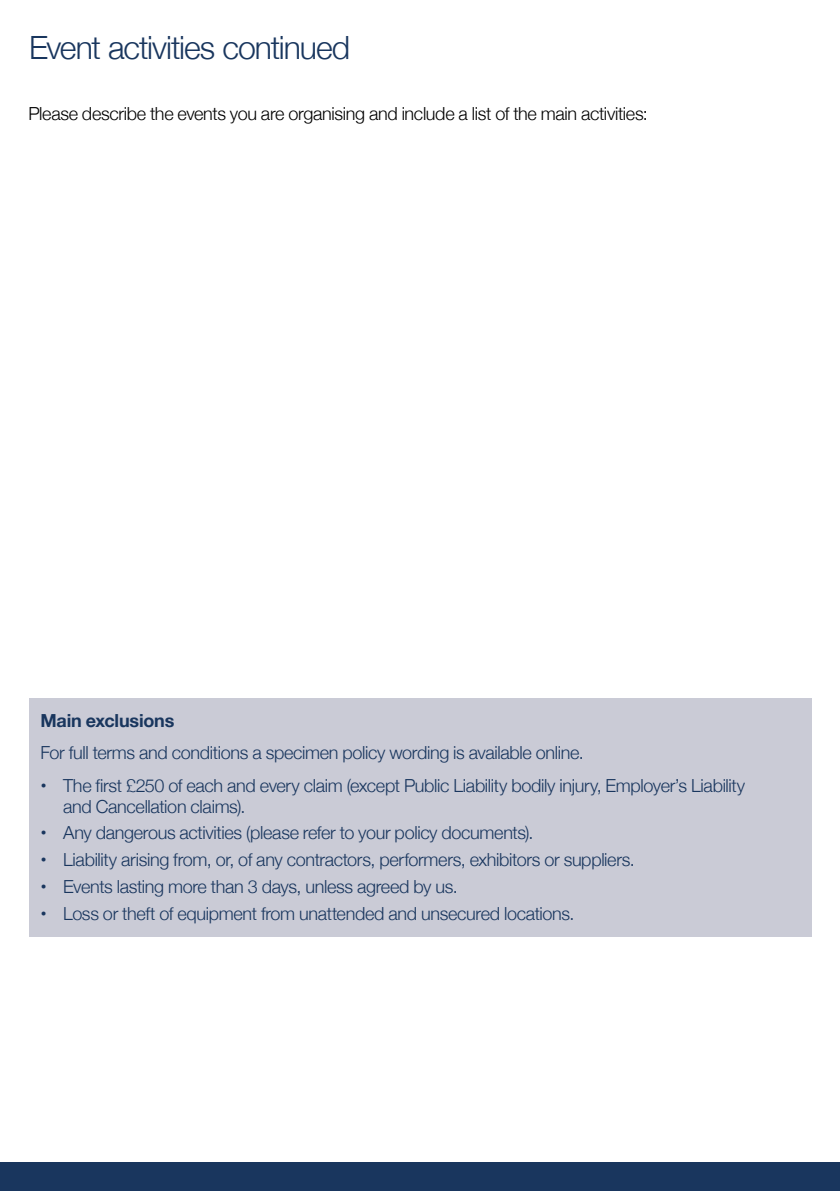
<style>
.page{position:relative;width:840px;height:1191px;background:#fff}
.page>*{position:absolute;margin:0;border:0;box-sizing:border-box;transform-origin:0 0}
.t1{font:300 32px "Helvetica Neue";letter-spacing:-.035em;color:#19365e}
.t2{font:300 18px/21px "Helvetica Neue";letter-spacing:-.02em;color:#19365e}
.t3{font:300 18px "Helvetica Neue";letter-spacing:-.02em;color:#000}
.t4{font:700 18px "Helvetica Neue";letter-spacing:-.01em;color:#19365e}
.s1{font-weight:700}
</style>
<div class="page">
<div style="left:0;top:1162px;width:839px;height:29px;background:#19365e"></div>
<div style="left:29px;top:698px;width:782px;height:238px;background:#cacbd6"></div>
<h1 class="t1" style="left:29px;top:22px;width:322px">Event activities continued</h1>
<p class="t3" style="left:28px;top:99px;width:620px">Please describe the events you are organising and include a list of the main activities:</p>
<p class="t4" style="left:40px;top:706px;width:135px">Main exclusions</p>
<p class="t2" style="left:40px;top:741px;width:544px">For full terms and conditions a specimen policy wording is available online.</p>
<p class="t2" style="left:63px;top:773px;width:683px;text-indent:-23px"><span class="s1">•</span> The first £250 of each and every claim (except Public Liability bodily injury, Employer’s Liability and Cancellation claims).</p>
<p class="t2" style="left:40px;top:821px;width:494px"><span class="s1">•</span> Any dangerous activities (please refer to your policy documents).</p>
<p class="t2" style="left:40px;top:848px;width:595px"><span class="s1">•</span> Liability arising from, or, of any contractors, performers, exhibitors or suppliers.</p>
<p class="t2" style="left:40px;top:874px;width:418px"><span class="s1">•</span> Events lasting more than 3 days, unless agreed by us.</p>
<p class="t2" style="left:40px;top:901px;width:535px"><span class="s1">•</span> Loss or theft of equipment from unattended and unsecured locations.</p>
</div>
